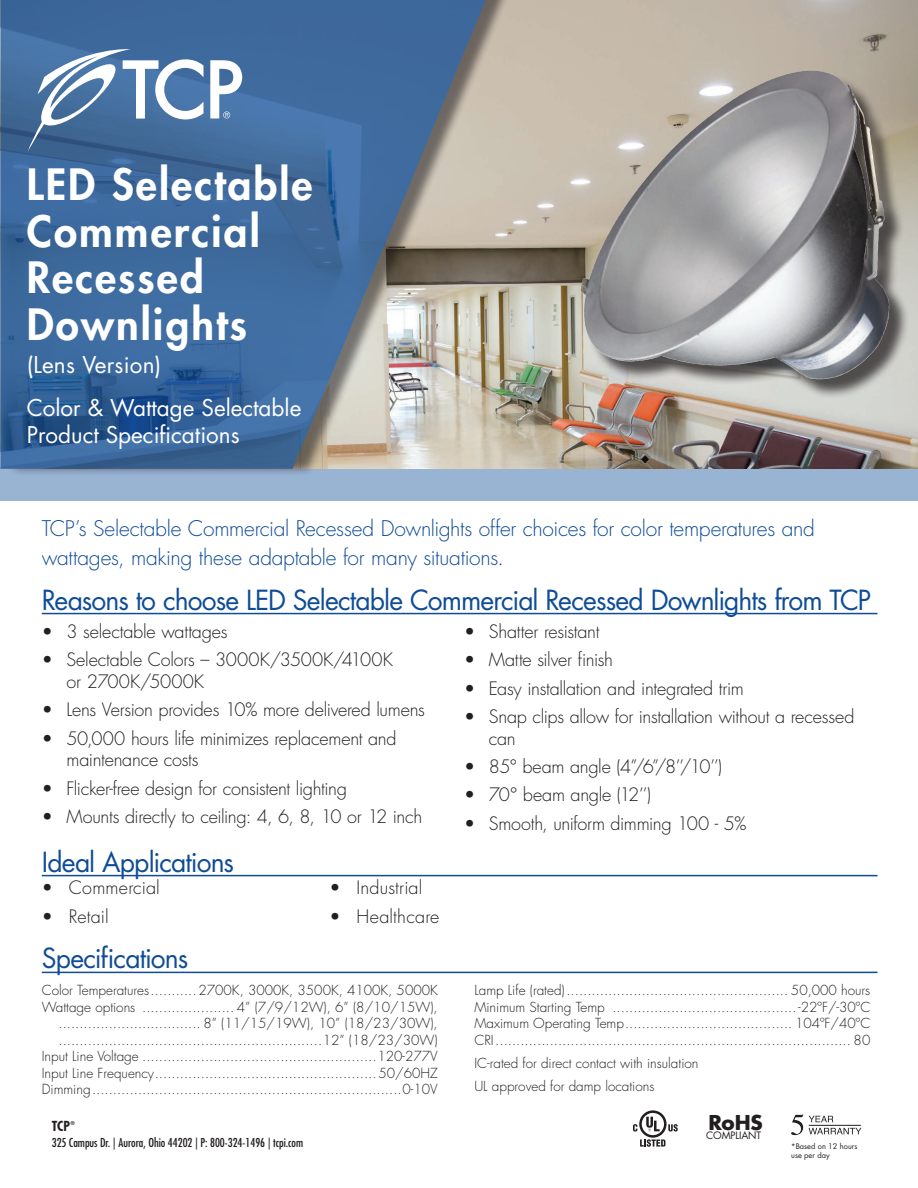
<style>
.page{position:relative;width:918px;height:1188px;background:#fff}
.page>*{position:absolute;margin:0;border:0;box-sizing:border-box;transform-origin:0 0}
.t1{font:800 42px/46.5px "Futura Std";letter-spacing:.05em;color:#fff}
.t2{font:27px "Futura Std";letter-spacing:-.035em;color:#0f4c96}
.t3{font:22.5px/43.5px "Futura Std";color:#fff}
.t4{font:300 21px/28.5px "Futura Std";letter-spacing:-.01em;color:#0f4c96}
.t5{font:700 19.95px "Futura Std";color:#231f20}
.t6{font:300 18px/21.6px "Futura Std";letter-spacing:-.015em;color:#231f20}
.t7{font:300 18px "Futura Std";letter-spacing:.01em;color:#231f20}
.t8{font:300 18px "Futura Std";letter-spacing:.005em;color:#231f20}
.t9{font:300 13.5px/16.5px "Futura Std";color:#231f20;text-align:right}
.t10{font:700 condensed 13.5px "Futura Std";color:#231f20}
.t11{font:condensed 12px "Futura Std";color:#231f20}
.t12{font:10.05px "Futura Std";letter-spacing:-.01em;color:#231f20}
.t13{font:7.5px/9px "Futura Std";color:#231f20}
.t14{font:700 condensed 5.25px "Futura Std";color:#231f20}
</style>
<div class="page">
<div style="left:0;top:469px;width:918px;height:32px;background:#99b3d3"></div>
<img style="left:513px;top:0;width:405px;height:469px">
<hr style="left:42px;top:613px;width:835px;height:1px;background:#0f4c96">
<hr style="left:42px;top:875px;width:835px;height:1px;background:#0f4c96">
<svg style="left:633px;top:1110px;width:45px;height:37px"></svg>
<hr style="left:809px;top:1125px;width:52px;height:1px;background:#231f20">
<svg style="left:791px;top:1114px;width:12px;height:21px"></svg>
<svg style="left:809px;top:1116px;width:24px;height:6px"></svg>
<svg style="left:809px;top:1128px;width:52px;height:6px"></svg>
<hr style="left:42px;top:972px;width:835px;height:1px;background:#0f4c96">
<div style="left:7px;top:0;width:506px;height:477px;background:#231f20;opacity:.75"></div>
<svg style="left:0;top:0;width:491px;height:469px;background:#58799e"></svg>
<svg style="left:28px;top:49px;width:175px;height:103px"></svg>
<svg style="left:210px;top:60px;width:32px;height:58px"></svg>
<div style="left:584px;top:73px;width:326px;height:327px;background:#231f20;opacity:.75"></div>
<img style="left:581px;top:71px;width:308px;height:308px">
<h1 class="t1" style="left:27px;top:161px;width:287px">LED Selectable<br>Commercial<br>Recessed<br>Downlights</h1>
<h3 class="t3" style="left:27px;top:343px;width:276px">(Lens Version)<br>Color &amp; Wattage Selectable</h3>
<h3 class="t3" style="left:27px;top:413px;width:215px">Product Specifications</h3>
<h3 class="t4" style="left:42px;top:515px;width:775px">TCP’s Selectable Commercial Recessed Downlights offer choices for color temperatures and wattages, making these adaptable for many situations.</h3>
<h2 class="t2" style="left:42px;top:582px;width:831px">Reasons to choose LED Selectable Commercial Recessed Downlights from TCP</h2>
<h3 class="t6" style="left:42px;top:621px;width:187px">• 3 selectable wattages</h3>
<h3 class="t6" style="left:66px;top:649px;width:328px;text-indent:-25px">• Selectable Colors – 3000K/3500K/4100K or 2700K/5000K</h3>
<h3 class="t6" style="left:42px;top:699px;width:385px">• Lens Version provides 10% more delivered lumens</h3>
<h3 class="t6" style="left:66px;top:728px;width:332px;text-indent:-25px">• 50,000 hours life minimizes replacement and maintenance costs</h3>
<h3 class="t6" style="left:42px;top:778px;width:307px">• Flicker-free design for consistent lighting</h3>
<h3 class="t6" style="left:42px;top:806px;width:382px">• Mounts directly to ceiling: 4, 6, 8, 10 or 12 inch</h3>
<h3 class="t6" style="left:464px;top:621px;width:137px">• Shatter resistant</h3>
<h3 class="t6" style="left:464px;top:649px;width:150px">• Matte silver finish</h3>
<h3 class="t6" style="left:464px;top:678px;width:281px">• Easy installation and integrated trim</h3>
<h3 class="t6" style="left:489px;top:706px;width:367px;text-indent:-25px">• Snap clips allow for installation without a recessed can</h3>
<h3 class="t6" style="left:464px;top:756px;width:260px">• 85° beam angle (4”/6”/8’’/10’’)</h3>
<h3 class="t6" style="left:464px;top:784px;width:188px">• 70° beam angle (12’’)</h3>
<h3 class="t6" style="left:464px;top:813px;width:284px">• Smooth, uniform dimming 100 - 5%</h3>
<h2 class="t2" style="left:42px;top:844px;width:194px">Ideal Applications</h2>
<h3 class="t8" style="left:42px;top:877px;width:119px">• Commercial</h3>
<h3 class="t6" style="left:42px;top:907px;width:68px">• Retail</h3>
<h2 class="t2" style="left:42px;top:941px;width:148px">Specifications</h2>
<h3 class="t7" style="left:329px;top:877px;width:95px">• Industrial</h3>
<h3 class="t7" style="left:329px;top:906px;width:112px">• Healthcare</h3>
<p class="t9" style="left:42px;top:983px;width:398px">Color Temperatures...........2700K, 3000K, 3500K, 4100K, 5000K Wattage options ...................... 4” (7/9/12W), 6” (8/10/15W), .................................. 8” (11/15/19W), 10” (18/23/30W), ...............................................................12” (18/23/30W)<br>Input Line Voltage ........................................................120-277V Input Line Frequency.....................................................50/60HZ Dimming..........................................................................0-10V</p>
<p class="t9" style="left:474px;top:983px;width:397px;text-align:justify">Lamp Life (rated)..................................................... 50,000 hours Minimum Starting Temp ............................................-22ºF/-30ºC Maximum Operating Temp........................................ 104ºF/40ºC CRI..................................................................................... 80</p>
<p class="t9" style="left:474px;top:1052px;width:226px;line-height:23.2px;text-align:left">IC-rated for direct contact with insulation<br>UL approved for damp locations</p>
<p class="t10" style="left:52px;top:1117px;width:20px">TCP</p>
<p class="t14" style="left:70px;top:1119px;width:6px">®</p>
<p class="t11" style="left:52px;top:1136px;width:253px">325 Campus Dr. | Aurora, Ohio 44202 | P: 800-324-1496 | tcpi.com</p>
<h3 class="t5" style="left:708px;top:1109px;width:56px">RoHS</h3>
<p class="t12" style="left:706px;top:1129px;width:57px">COMPLIANT</p>
<p class="t13" style="left:791px;top:1141px;width:68px">*Based on 12 hours use per day</p>
</div>
